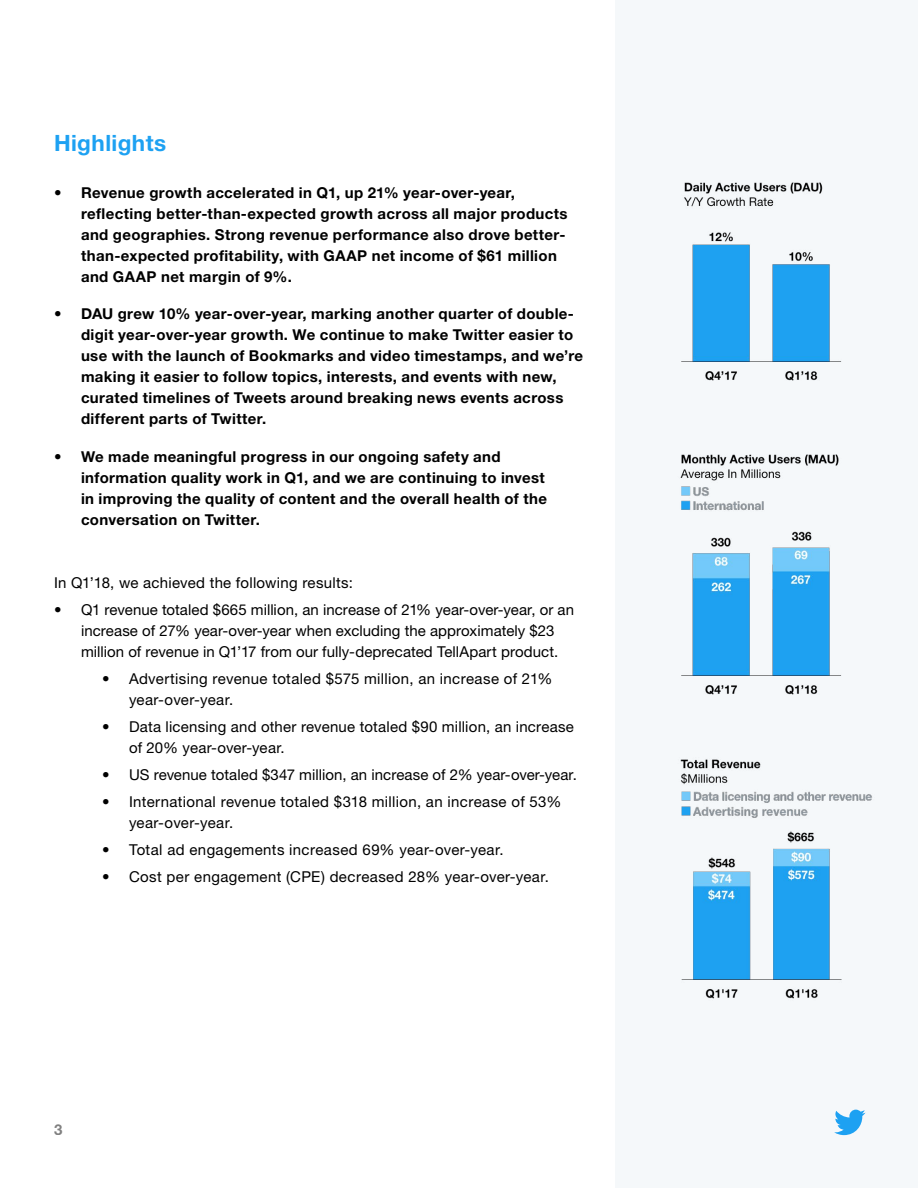
<style>
.page{position:relative;width:918px;height:1188px;background:#fff}
.page>*{position:absolute;margin:0;border:0;box-sizing:border-box;transform-origin:0 0}
.t1{font:700 22.5px "Helvetica Neue LT Pro";letter-spacing:.02em;color:#1da1f2}
.t2{font:700 15px/21px "Helvetica Neue LT Pro";letter-spacing:.025em;color:#000}
.t3{font:15px/21px "Helvetica Neue LT Pro";letter-spacing:.01em;color:#000}
</style>
<div class="page">
<div style="left:615px;top:0;width:303px;height:1188px;background:#f5f8fa"></div>
<svg style="left:834px;top:1110px;width:32px;height:25px"></svg>
<img style="left:680px;top:182px;width:192px;height:817px">
<h1 class="t1" style="left:54px;top:129px;width:114px">Highlights</h1>
<p class="t2" style="left:81px;top:181px;width:488px;text-indent:-27px">• Revenue growth accelerated in Q1, up 21% year-over-year, reflecting better-than-expected growth across all major products and geographies. Strong revenue performance also drove better&shy;than-expected profitability, with GAAP net income of $61 million and GAAP net margin of 9%.</p>
<p class="t2" style="left:81px;top:303px;width:504px;text-indent:-27px">• DAU grew 10% year-over-year, marking another quarter of double&shy;digit year-over-year growth. We continue to make Twitter easier to use with the launch of Bookmarks and video timestamps, and we’re making it easier to follow topics, interests, and events with new, curated timelines of Tweets around breaking news events across different parts of Twitter.</p>
<p class="t2" style="left:81px;top:445px;width:468px;text-indent:-27px">• We made meaningful progress in our ongoing safety and information quality work in Q1, and we are continuing to invest in improving the quality of content and the overall health of the conversation on Twitter.</p>
<p class="t3" style="left:54px;top:572px;width:300px">In Q1’18, we achieved the following results:</p>
<p class="t3" style="left:81px;top:599px;width:495px;text-indent:-27px">• Q1 revenue totaled $665 million, an increase of 21% year-over-year, or an increase of 27% year-over-year when excluding the approximately $23 million of revenue in Q1’17 from our fully-deprecated TellApart product.</p>
<p class="t3" style="left:129px;top:668px;width:425px;text-indent:-27px">• Advertising revenue totaled $575 million, an increase of 21% year-over-year.</p>
<p class="t3" style="left:129px;top:716px;width:446px;text-indent:-27px">• Data licensing and other revenue totaled $90 million, an increase of 20% year-over-year.</p>
<p class="t3" style="left:102px;top:764px;width:476px">• US revenue totaled $347 million, an increase of 2% year-over-year.</p>
<p class="t3" style="left:129px;top:791px;width:434px;text-indent:-27px">• International revenue totaled $318 million, an increase of 53% year-over-year.</p>
<p class="t3" style="left:102px;top:839px;width:403px">• Total ad engagements increased 69% year-over-year.</p>
<p class="t3" style="left:102px;top:866px;width:448px">• Cost per engagement (CPE) decreased 28% year-over-year.</p>
<p class="t2" style="left:54px;top:1118px;width:10px">3</p>
</div>
